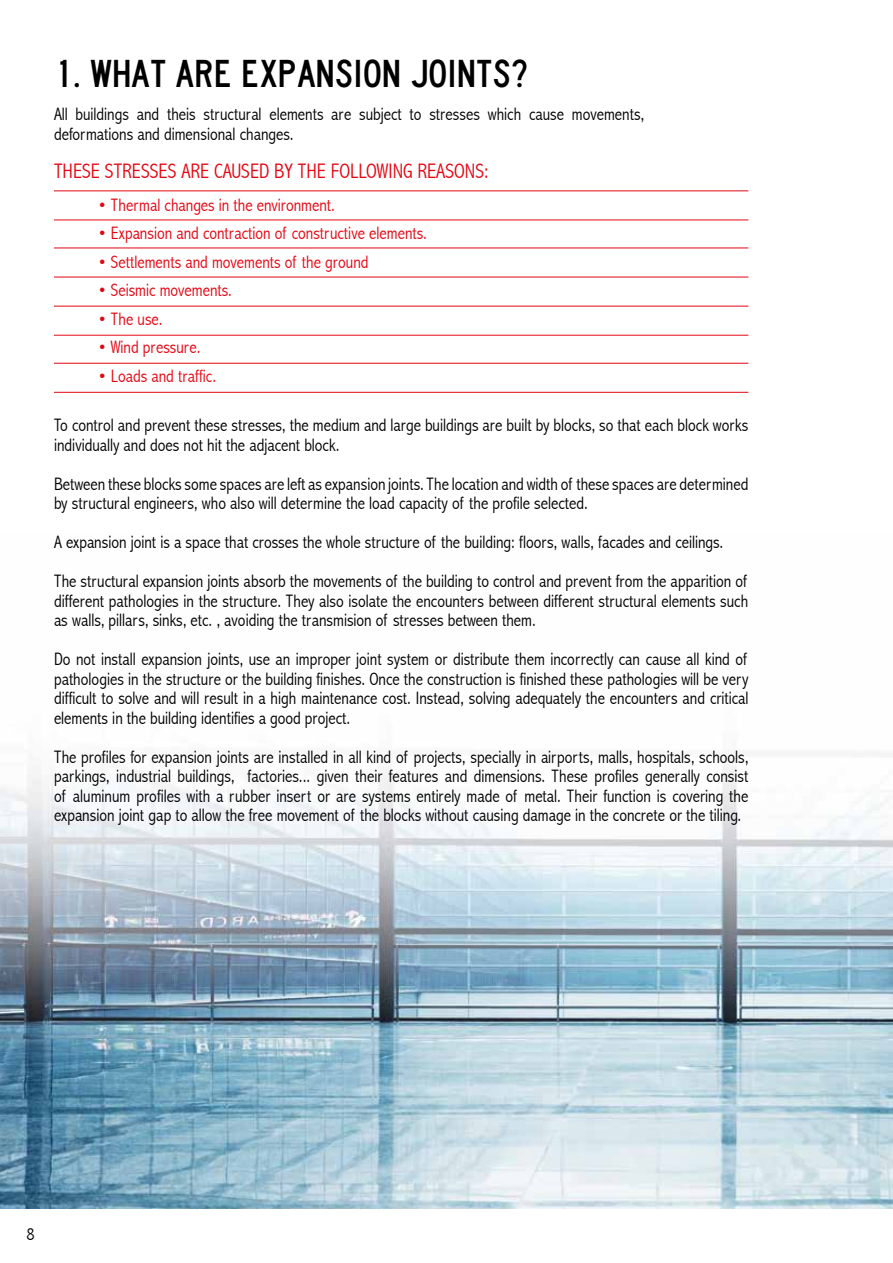
<style>
.page{position:relative;width:893px;height:1263px;background:#fff}
.page>*{position:absolute;margin:0;border:0;box-sizing:border-box;transform-origin:0 0}
.t1{font:36px "laneb";color:#000}
.t2{font:300 condensed 21px "Abadi";color:#e30613}
.t3{font:300 condensed 18px/19.5px "Abadi";color:#000}
.t4{font:300 condensed 18px "Abadi";color:#e30613}
</style>
<div class="page">
<img style="left:0;top:753px;width:893px;height:456px">
<hr style="left:54px;top:190px;width:694px;height:1px;background:#e30613">
<hr style="left:54px;top:220px;width:694px;height:1px;background:#e30613">
<hr style="left:54px;top:248px;width:694px;height:1px;background:#e30613">
<hr style="left:54px;top:277px;width:694px;height:1px;background:#e30613">
<hr style="left:54px;top:306px;width:694px;height:1px;background:#e30613">
<hr style="left:54px;top:335px;width:694px;height:1px;background:#e30613">
<hr style="left:54px;top:363px;width:694px;height:1px;background:#e30613">
<hr style="left:54px;top:392px;width:694px;height:1px;background:#e30613">
<h1 class="t1" style="left:54px;top:52px;width:476px">1. WHAT ARE EXPANSION JOINTS?</h1>
<p class="t3" style="left:54px;top:104px;width:592px">All buildings and theis structural elements are subject to stresses which cause movements, deformations and dimensional changes.</p>
<p class="t2" style="left:54px;top:159px;width:436px">THESE STRESSES ARE CAUSED BY THE FOLLOWING REASONS:</p>
<p class="t4" style="left:98px;top:194px;width:239px">• Thermal changes in the environment.</p>
<p class="t4" style="left:98px;top:223px;width:331px">• Expansion and contraction of constructive elements.</p>
<p class="t4" style="left:98px;top:251px;width:272px">• Settlements and movements of the ground</p>
<p class="t4" style="left:98px;top:280px;width:136px">• Seismic movements.</p>
<p class="t4" style="left:98px;top:308px;width:66px">• The use.</p>
<p class="t4" style="left:98px;top:337px;width:104px">• Wind pressure.</p>
<p class="t4" style="left:98px;top:365px;width:120px">• Loads and traffic.</p>
<p class="t3" style="left:54px;top:416px;width:696px">To control and prevent these stresses, the medium and large buildings are built by blocks, so that each block works individually and does not hit the adjacent block.</p>
<p class="t3" style="left:54px;top:474px;width:696px">Between these blocks some spaces are left as expansion joints. The location and width of these spaces are determined by structural engineers, who also will determine the load capacity of the profile selected.</p>
<p class="t3" style="left:54px;top:523px;width:694px;line-height:39px">A expansion joint is a space that crosses the whole structure of the building: floors, walls, facades and ceilings.<br>The structural expansion joints absorb the movements of the building to control and prevent from the apparition of</p>
<p class="t3" style="left:54px;top:591px;width:696px">different pathologies in the structure. They also isolate the encounters between different structural elements such as walls, pillars, sinks, etc. , avoiding the transmision of stresses between them.</p>
<p class="t3" style="left:54px;top:650px;width:696px;text-align:justify">Do not install expansion joints, use an improper joint system or distribute them incorrectly can cause all kind of pathologies in the structure or the building finishes. Once the construction is finished these pathologies will be very difficult to solve and will result in a high maintenance cost. Instead, solving adequately the encounters and critical elements in the building identifies a good project.</p>
<p class="t3" style="left:54px;top:747px;width:696px;text-align:justify">The profiles for expansion joints are installed in all kind of projects, specially in airports, malls, hospitals, schools, parkings, industrial buildings, factories... given their features and dimensions. These profiles generally consist of aluminum profiles with a rubber insert or are systems entirely made of metal. Their function is covering the expansion joint gap to allow the free movement of the blocks without causing damage in the concrete or the tiling.</p>
<p class="t3" style="left:26px;top:1224px;width:10px">8</p>
</div>
